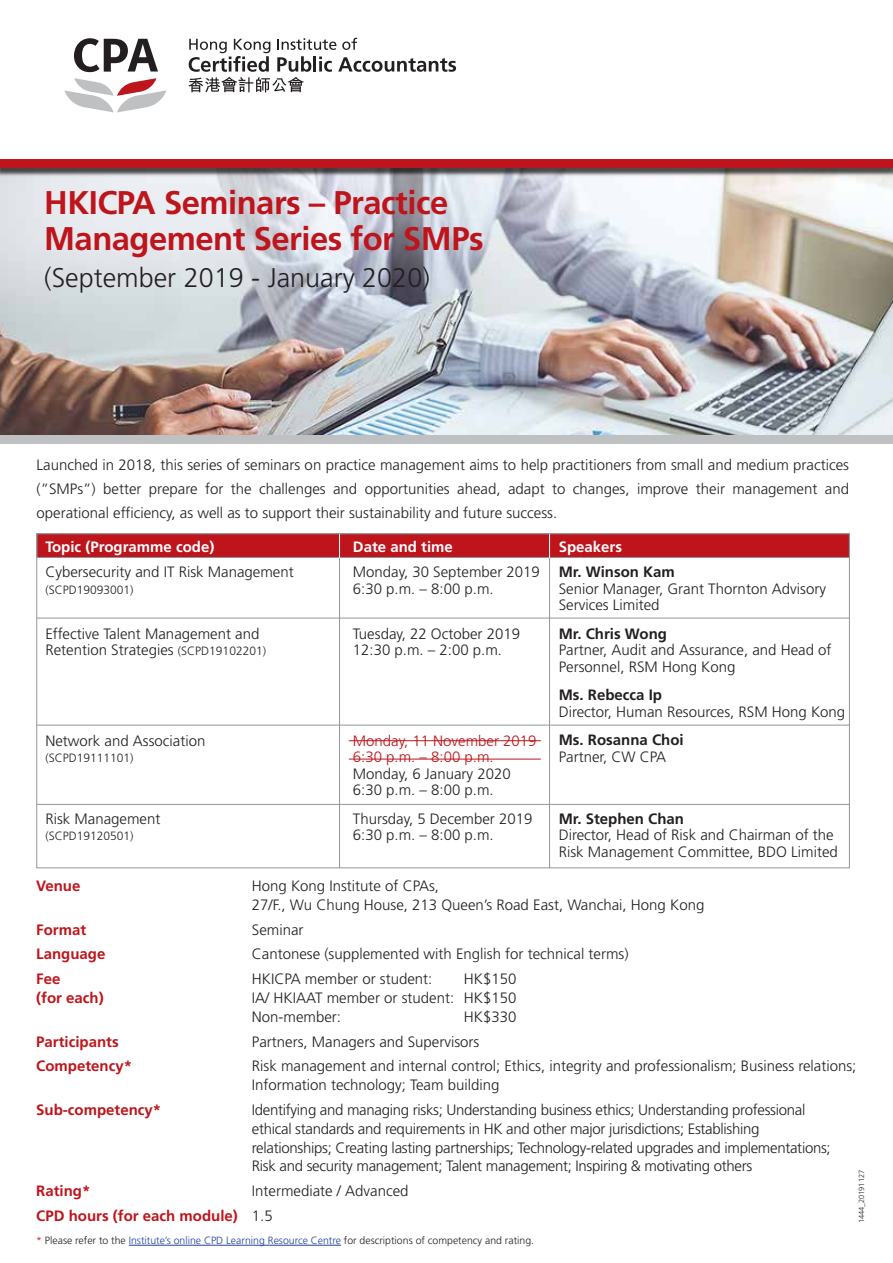
<style>
.page{position:relative;width:893px;height:1263px;background:#fff}
.page>*{position:absolute;margin:0;border:0;box-sizing:border-box;transform-origin:0 0}
.t1{font:700 32.85px/36px "Frutiger";letter-spacing:-.015em;color:#be141b}
.t2{font:300 27px "Frutiger";color:#231f20}
.t3{font:300 15px/16.5px "Frutiger";color:#231f20}
.t4{font:300 15px/18.8px "Frutiger";letter-spacing:-.02em;color:#231f20}
.t5{font:700 15px "Frutiger";color:#be141b}
.t6{font:700 15px "Frutiger";color:#231f20}
.t7{font:700 15px "Frutiger";color:#fff}
.t8{font:300 15px "Frutiger";color:#be141b}
.t9{font:300 12px "Frutiger";color:#231f20}
.t10{font:300 10.5px "Frutiger";color:#231f20}
.t11{font:300 7.5px "Frutiger";letter-spacing:-.01em;color:#231f20}
.s1{font-size:12px}
.s2{font-weight:700;color:#be141b}
.s3{color:#be141b}
.s4{color:#21409a}
</style>
<div class="page">
<img style="left:0;top:228px;width:893px;height:208px">
<img style="left:0;top:112px;width:893px;height:116px">
<div style="left:0;top:160px;width:893px;height:8px;background:#be141b"></div>
<svg style="left:74px;top:38px;width:84px;height:34px"></svg>
<svg style="left:188px;top:38px;width:268px;height:54px"></svg>
<svg style="left:64px;top:78px;width:102px;height:34px"></svg>
<div style="left:0;top:436px;width:893px;height:8px;background:#bec0c2"></div>
<div style="left:36px;top:533px;width:814px;height:25px;background:#be141b;border:1px solid #939598"></div>
<hr style="left:339px;top:533px;width:1px;height:335px;background:#939598">
<svg style="left:339px;top:534px;width:1px;height:24px"></svg>
<hr style="left:549px;top:533px;width:1px;height:335px;background:#939598">
<svg style="left:549px;top:534px;width:1px;height:24px"></svg>
<hr style="left:129px;top:1245px;width:212px;height:1px;background:#21409a">
<hr style="left:349px;top:740px;width:192px;height:1px;background:#be141b">
<hr style="left:349px;top:759px;width:192px;height:1px;background:#be141b">
<hr style="left:37px;top:618px;width:812px;height:1px;background:#939598">
<hr style="left:37px;top:725px;width:812px;height:1px;background:#939598">
<hr style="left:37px;top:804px;width:812px;height:1px;background:#939598">
<h1 class="t1" style="left:44px;top:185px;width:441px">HKICPA Seminars – Practice<br>Management Series for SMPs</h1>
<h2 class="t2" style="left:44px;top:262px;width:387px">(September 2019 - January 2020)</h2>
<p class="t3" style="left:37px;top:453px;width:814px;line-height:24px;text-align:justify">Launched in 2018, this series of seminars on practice management aims to help practitioners from small and medium practices (”SMPs”) better prepare for the challenges and opportunities ahead, adapt to changes, improve their management and operational efficiency, as well as to support their sustainability and future success.</p>
<p class="t7" style="left:45px;top:538px;width:170px">Topic (Programme code)</p>
<p class="t7" style="left:353px;top:538px;width:102px">Date and time</p>
<p class="t3" style="left:45px;top:564px;width:250px">Cybersecurity and IT Risk Management</p>
<p class="t3" style="left:353px;top:564px;width:189px">Monday, 30 September 2019</p>
<p class="t9" style="left:45px;top:583px;width:90px">(SCPD19093001)</p>
<p class="t3" style="left:353px;top:580px;width:142px">6:30 p.m. – 8:00 p.m.</p>
<p class="t3" style="left:45px;top:625px;width:215px">Effective Talent Management and</p>
<p class="t3" style="left:353px;top:625px;width:169px">Tuesday, 22 October 2019</p>
<p class="t3" style="left:45px;top:642px;width:222px">Retention Strategies <span class="s1">(SCPD19102201)</span></p>
<p class="t3" style="left:353px;top:642px;width:151px">12:30 p.m. – 2:00 p.m.</p>
<p class="t3" style="left:45px;top:733px;width:162px">Network and Association</p>
<p class="t8" style="left:353px;top:732px;width:185px">Monday, 11 November 2019</p>
<p class="t9" style="left:45px;top:751px;width:90px">(SCPD19111101)</p>
<p class="t8" style="left:353px;top:749px;width:142px">6:30 p.m. – 8:00 p.m.</p>
<p class="t3" style="left:353px;top:766px;width:159px">Monday, 6 January 2020<br>6:30 p.m. – 8:00 p.m.</p>
<p class="t3" style="left:45px;top:811px;width:117px">Risk Management</p>
<p class="t3" style="left:353px;top:811px;width:181px">Thursday, 5 December 2019</p>
<p class="t9" style="left:45px;top:829px;width:90px">(SCPD19120501)</p>
<p class="t3" style="left:353px;top:827px;width:142px">6:30 p.m. – 8:00 p.m.</p>
<p class="t7" style="left:559px;top:538px;width:65px">Speakers</p>
<p class="t6" style="left:559px;top:563px;width:118px">Mr. Winson Kam</p>
<p class="t3" style="left:559px;top:580px;width:269px">Senior Manager, Grant Thornton Advisory<br>Services Limited</p>
<p class="t6" style="left:559px;top:625px;width:110px">Mr. Chris Wong</p>
<p class="t3" style="left:559px;top:642px;width:274px">Partner, Audit and Assurance, and Head of<br>Personnel, RSM Hong Kong</p>
<p class="t6" style="left:559px;top:686px;width:105px">Ms. Rebecca Ip</p>
<p class="t3" style="left:559px;top:703px;width:288px">Director, Human Resources, RSM Hong Kong</p>
<p class="t6" style="left:559px;top:731px;width:126px">Ms. Rosanna Choi</p>
<p class="t3" style="left:559px;top:748px;width:109px">Partner, CW CPA</p>
<p class="t6" style="left:559px;top:810px;width:127px">Mr. Stephen Chan</p>
<p class="t3" style="left:559px;top:827px;width:281px">Director, Head of Risk and Chairman of the<br>Risk Management Committee, BDO Limited</p>
<p class="t5" style="left:36px;top:877px;width:46px">Venue</p>
<p class="t3" style="left:252px;top:876px;width:454px;line-height:18.8px">Hong Kong Institute of CPAs,<br>27/F., Wu Chung House, 213 Queen’s Road East, Wanchai, Hong Kong</p>
<p class="t5" style="left:36px;top:920px;width:52px">Format</p>
<p class="t3" style="left:252px;top:921px;width:53px">Seminar</p>
<p class="t5" style="left:36px;top:945px;width:71px">Language</p>
<p class="t3" style="left:252px;top:946px;width:378px">Cantonese (supplemented with English for technical terms)</p>
<p class="t5" style="left:36px;top:970px;width:26px">Fee</p>
<p class="t3" style="left:252px;top:971px;width:182px">HKICPA member or student:</p>
<p class="t3" style="left:464px;top:971px;width:54px">HK$150</p>
<p class="t5" style="left:36px;top:989px;width:69px">(for each)</p>
<p class="t3" style="left:252px;top:989px;width:266px;line-height:18.8px">IA/ HKIAAT member or student: HK$150<br>Non-member:</p>
<p class="t3" style="left:464px;top:1008px;width:54px">HK$330</p>
<p class="t5" style="left:36px;top:1032px;width:84px">Participants</p>
<p class="t3" style="left:252px;top:1033px;width:229px">Partners, Managers and Supervisors</p>
<p class="t5" style="left:36px;top:1057px;width:97px">Competency*</p>
<p class="t3" style="left:252px;top:1057px;width:606px;line-height:18.8px">Risk management and internal control; Ethics, integrity and professionalism; Business relations;<br>Information technology; Team building</p>
<p class="t5" style="left:36px;top:1101px;width:127px">Sub-competency*</p>
<p class="t4" style="left:252px;top:1101px;width:580px">Identifying and managing risks; Understanding business ethics; Understanding professional ethical standards and requirements in HK and other major jurisdictions; Establishing relationships; Creating lasting partnerships; Technology-related upgrades and implementations; Risk and security management; Talent management; Inspiring &amp; motivating others</p>
<p class="t5" style="left:36px;top:1182px;width:56px">Rating*</p>
<p class="t11" style="left:857px;top:1223px;width:54px;rotate:-90deg">1444_20191127</p>
<p class="t3" style="left:36px;top:1179px;width:374px;line-height:24.8px;text-indent:216px">Intermediate / Advanced<br><span class="s2">CPD hours (for each module)</span> 1.5</p>
<p class="t10" style="left:36px;top:1234px;width:499px"><span class="s3">*</span> Please refer to the <span class="s4">Institute’s online CPD Learning Resource Centre</span> for descriptions of competency and rating.</p>
</div>
